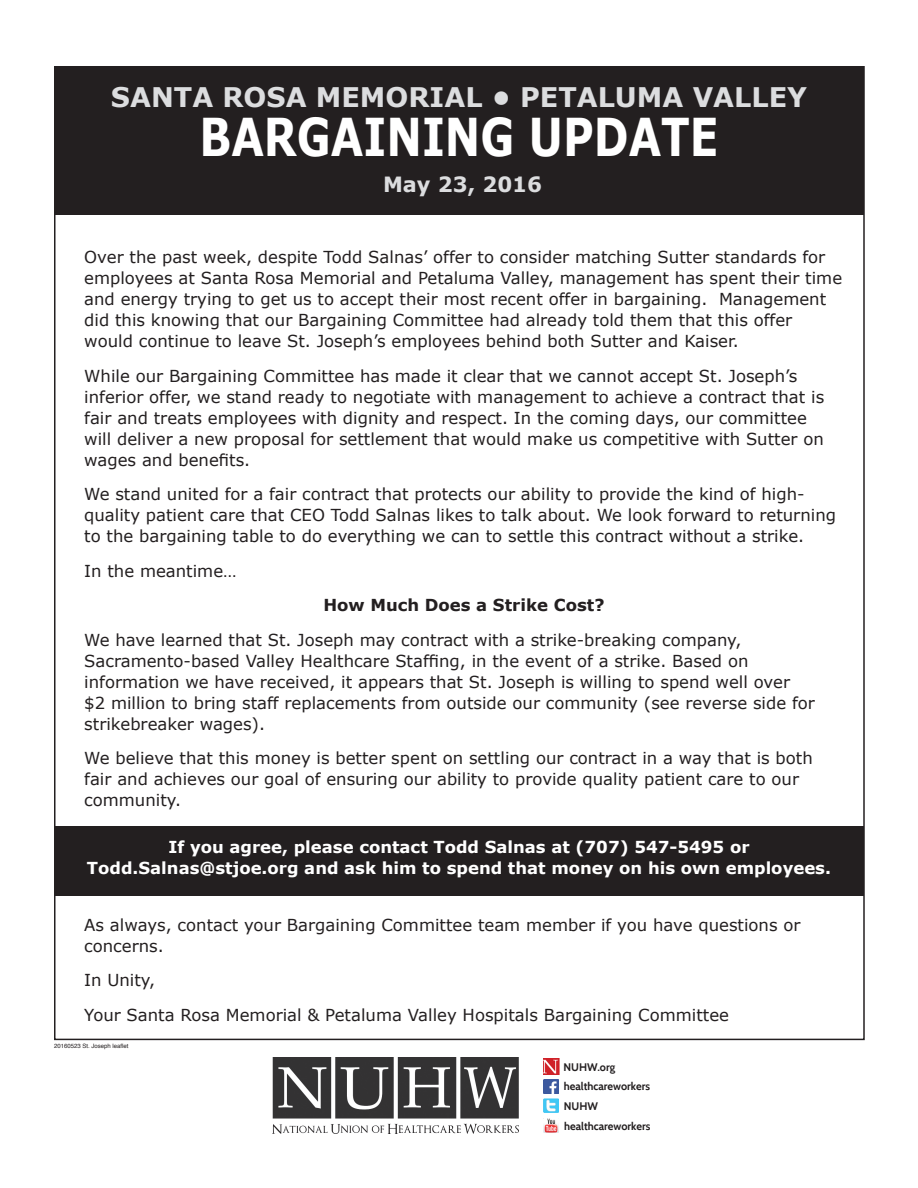
<style>
.page{position:relative;width:918px;height:1188px;background:#fff}
.page>*{position:absolute;margin:0;border:0;box-sizing:border-box;transform-origin:0 0}
.t1{font:700 52.05px "Verdana";color:#fff;scale:.81 1}
.t2{font:700 27px "Verdana";color:#dcdddf}
.t3{font:700 21px "Verdana";color:#dcdddf}
.t4{font:16.5px/21px "Verdana";color:#231f20}
.t5{font:700 16.5px/21px "Verdana";color:#fff;text-align:center}
.t6{font:700 16.5px "Verdana";color:#231f20}
.t7{font:700 10.95px "Cabin";color:#231f20}
.t8{font:6px "Helvetica";color:#231f20}
</style>
<div class="page">
<div style="left:54px;top:66px;width:810px;height:149px;background:#231f20"></div>
<div style="left:54px;top:827px;width:810px;height:69px;background:#231f20"></div>
<img style="left:273px;top:1057px;width:246px;height:77px">
<img style="left:543px;top:1058px;width:16px;height:16px">
<img style="left:543px;top:1079px;width:16px;height:14px">
<img style="left:543px;top:1099px;width:16px;height:14px">
<img style="left:543px;top:1119px;width:16px;height:14px">
<p class="t2" style="left:111px;top:78px;width:698px">SANTA ROSA MEMORIAL • PETALUMA VALLEY</p>
<p class="t1" style="left:199px;top:101px;width:642px">BARGAINING UPDATE</p>
<p class="t3" style="left:383px;top:170px;width:161px">May 23, 2016</p>
<p class="t4" style="left:84px;top:246px;width:759px">Over the past week, despite Todd Salnas’ offer to consider matching Sutter standards for employees at Santa Rosa Memorial and Petaluma Valley, management has spent their time and energy trying to get us to accept their most recent offer in bargaining. Management did this knowing that our Bargaining Committee had already told them that this offer would continue to leave St. Joseph’s employees behind both Sutter and Kaiser.</p>
<p class="t4" style="left:84px;top:365px;width:742px">While our Bargaining Committee has made it clear that we cannot accept St. Joseph’s inferior offer, we stand ready to negotiate with management to achieve a contract that is fair and treats employees with dignity and respect. In the coming days, our committee will deliver a new proposal for settlement that would make us competitive with Sutter on wages and benefits.</p>
<p class="t4" style="left:84px;top:483px;width:753px">We stand united for a fair contract that protects our ability to provide the kind of high&shy;quality patient care that CEO Todd Salnas likes to talk about. We look forward to returning to the bargaining table to do everything we can to settle this contract without a strike.</p>
<p class="t4" style="left:84px;top:560px;width:154px">In the meantime…</p>
<p class="t6" style="left:323px;top:593px;width:283px">How Much Does a Strike Cost?</p>
<p class="t4" style="left:84px;top:629px;width:732px">We have learned that St. Joseph may contract with a strike-breaking company, Sacramento-based Valley Healthcare Staffing, in the event of a strike. Based on information we have received, it appears that St. Joseph is willing to spend well over $2 million to bring staff replacements from outside our community (see reverse side for strikebreaker wages).</p>
<p class="t4" style="left:84px;top:747px;width:730px">We believe that this money is better spent on settling our contract in a way that is both fair and achieves our goal of ensuring our ability to provide quality patient care to our community.</p>
<p class="t5" style="left:87px;top:836px;width:746px">If you agree, please contact Todd Salnas at (707) 547-5495 or<br>Todd.Salnas@stjoe.org and ask him to spend that money on his own employees.</p>
<p class="t4" style="left:84px;top:914px;width:718px">As always, contact your Bargaining Committee team member if you have questions or concerns.</p>
<p class="t4" style="left:84px;top:969px;width:72px">In Unity,</p>
<p class="t4" style="left:84px;top:1004px;width:646px">Your Santa Rosa Memorial &amp; Petaluma Valley Hospitals Bargaining Committee</p>
<p class="t8" style="left:54px;top:1041px;width:76px">20160523 St. Joseph leaflet</p>
<p class="t7" style="left:563px;top:1060px;width:53px">NUHW.org</p>
<p class="t7" style="left:564px;top:1080px;width:88px">healthcareworkers</p>
<p class="t7" style="left:564px;top:1099px;width:36px">NUHW</p>
<p class="t7" style="left:564px;top:1120px;width:88px">healthcareworkers</p>
</div>
